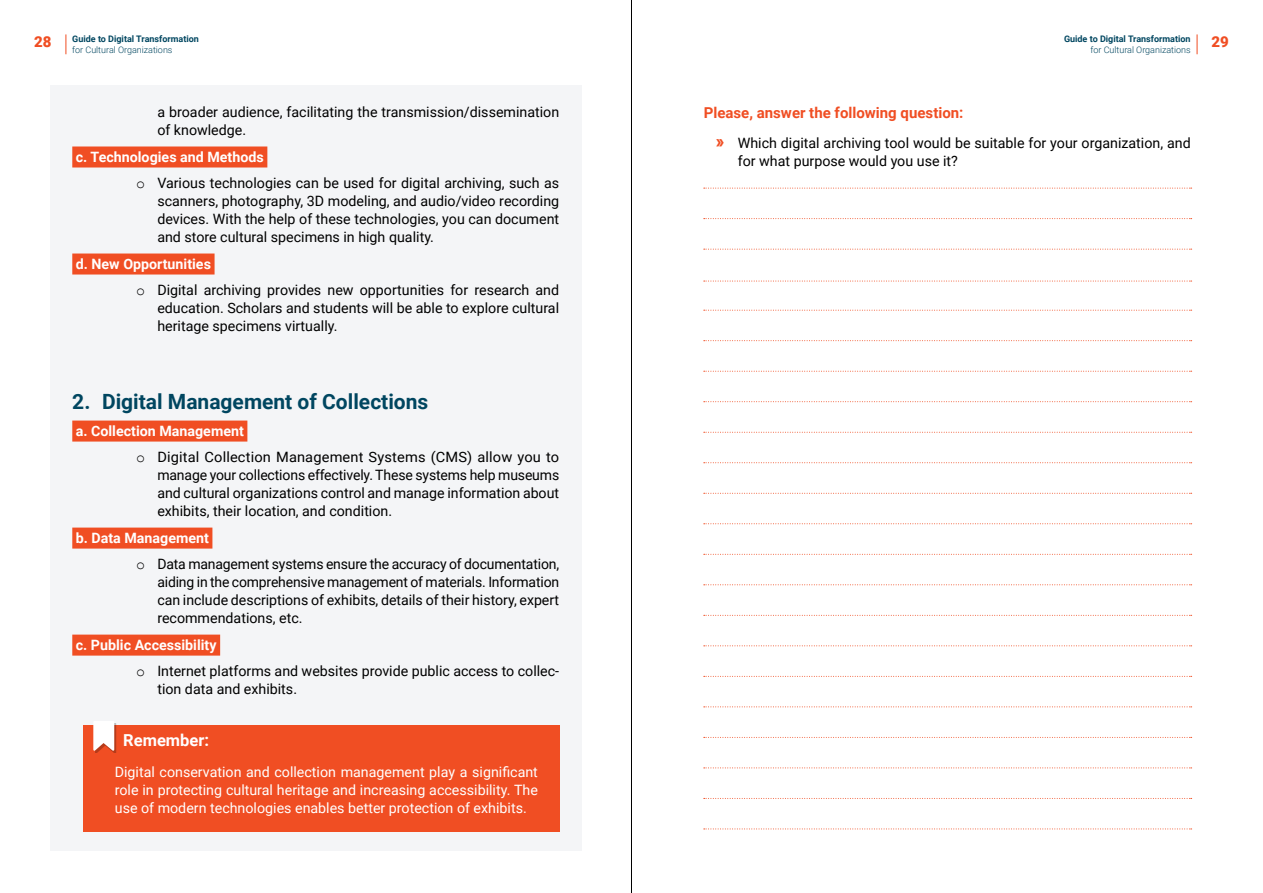
<style>
.page{position:relative;width:1263px;height:893px;background:#fff}
.page>*{position:absolute;margin:0;border:0;box-sizing:border-box;transform-origin:0 0}
.t1{font:700 21px "Roboto";color:#004660}
.t2{font:700 16.5px "Roboto";color:#fff}
.t3{font:700 15px "Roboto";color:#f04e23}
.t4{font:900 15px "Roboto";color:#f04e23}
.t5{font:14.25px/18px "Roboto";color:#000}
.t6{font:14.25px/18px "Roboto";color:#fff;text-align:justify}
.t7{font:700 9px "Roboto";color:#004660}
.t8{font:300 9px "Roboto";color:#004660}
.s1{font-weight:700;color:#fff}
.s2{font-family:"Courier New";font-size:15px}
.s3{font-family:"Nexa";font-weight:700;font-size:16.5px;color:#f04e23}
</style>
<div class="page">
<svg style="left:1197px;top:34px;width:1px;height:20px"></svg>
<svg style="left:66px;top:34px;width:1px;height:20px"></svg>
<div style="left:50px;top:85px;width:531px;height:765px;background:#f4f5f7"></div>
<div style="left:83px;top:725px;width:476px;height:107px;background:#f04e23"></div>
<div style="left:72px;top:146px;width:195px;height:21px;background:#f04e23"></div>
<div style="left:72px;top:253px;width:143px;height:21px;background:#f04e23"></div>
<div style="left:72px;top:421px;width:175px;height:21px;background:#f04e23"></div>
<div style="left:72px;top:528px;width:140px;height:21px;background:#f04e23"></div>
<div style="left:72px;top:635px;width:148px;height:21px;background:#f04e23"></div>
<svg style="left:704px;top:310px;width:488px;height:1px"></svg>
<svg style="left:704px;top:188px;width:488px;height:1px"></svg>
<svg style="left:704px;top:281px;width:488px;height:1px"></svg>
<svg style="left:704px;top:432px;width:488px;height:1px"></svg>
<svg style="left:704px;top:371px;width:488px;height:1px"></svg>
<svg style="left:704px;top:249px;width:488px;height:1px"></svg>
<svg style="left:704px;top:493px;width:488px;height:1px"></svg>
<svg style="left:704px;top:584px;width:488px;height:1px"></svg>
<svg style="left:704px;top:737px;width:488px;height:1px"></svg>
<svg style="left:704px;top:645px;width:488px;height:1px"></svg>
<svg style="left:704px;top:798px;width:488px;height:1px"></svg>
<svg style="left:704px;top:340px;width:488px;height:1px"></svg>
<svg style="left:704px;top:218px;width:488px;height:1px"></svg>
<svg style="left:704px;top:462px;width:488px;height:1px"></svg>
<svg style="left:704px;top:554px;width:488px;height:1px"></svg>
<svg style="left:704px;top:706px;width:488px;height:1px"></svg>
<svg style="left:704px;top:401px;width:488px;height:1px"></svg>
<svg style="left:704px;top:523px;width:488px;height:1px"></svg>
<svg style="left:704px;top:615px;width:488px;height:1px"></svg>
<svg style="left:704px;top:767px;width:488px;height:1px"></svg>
<svg style="left:704px;top:676px;width:488px;height:1px"></svg>
<svg style="left:704px;top:829px;width:488px;height:1px"></svg>
<div style="left:95px;top:723px;width:22px;height:30px;background:#000;opacity:.25"></div>
<svg style="left:93px;top:721px;width:21px;height:30px"></svg>
<hr style="left:631px;top:0;width:1px;height:893px;background:#000">
<p class="t7" style="left:72px;top:33px;width:128px">Guide to Digital Transformation</p>
<p class="t8" style="left:72px;top:43px;width:102px">for Cultural Organizations</p>
<p class="t7" style="left:1064px;top:33px;width:128px">Guide to Digital Transformation</p>
<p class="t8" style="left:1090px;top:43px;width:102px">for Cultural Organizations</p>
<p class="t4" style="left:34px;top:31px;width:19px">28</p>
<p class="t4" style="left:1211px;top:31px;width:19px">29</p>
<p class="t5" style="left:157px;top:102px;width:403px">a broader audience, facilitating the transmission/dissemination of knowledge.</p>
<p class="t5" style="left:136px;top:143px;width:425px;line-height:26.5px;text-indent:-60px"><span class="s1">c. Technologies and Methods<br></span><span class="s2">o</span> Various technologies can be used for digital archiving, such as</p>
<p class="t5" style="left:157px;top:191px;width:403px;text-align:justify">scanners, photography, 3D modeling, and audio/video recording devices. With the help of these technologies, you can document and store cultural specimens in high quality.</p>
<p class="t5" style="left:136px;top:250px;width:425px;line-height:26.5px;text-indent:-60px"><span class="s1">d. New Opportunities<br></span><span class="s2">o</span> Digital archiving provides new opportunities for research and</p>
<p class="t5" style="left:157px;top:298px;width:403px">education. Scholars and students will be able to explore cultural heritage specimens virtually.</p>
<h1 class="t1" style="left:72px;top:387px;width:358px">2. Digital Management of Collections</h1>
<p class="t5" style="left:136px;top:417px;width:425px;line-height:26.5px;text-indent:-60px"><span class="s1">a. Collection Management<br></span><span class="s2">o</span> Digital Collection Management Systems (CMS) allow you to</p>
<p class="t5" style="left:157px;top:465px;width:403px;text-align:justify">manage your collections effectively. These systems help museums and cultural organizations control and manage information about exhibits, their location, and condition.</p>
<p class="t5" style="left:136px;top:524px;width:425px;line-height:26.5px;text-indent:-60px"><span class="s1">b. Data Management<br></span><span class="s2">o</span> Data management systems ensure the accuracy of documentation,</p>
<p class="t5" style="left:157px;top:572px;width:403px;text-align:justify">aiding in the comprehensive management of materials. Information can include descriptions of exhibits, details of their history, expert recommendations, etc.</p>
<p class="t5" style="left:136px;top:631px;width:425px;line-height:26.5px;text-indent:-60px"><span class="s1">c. Public Accessibility<br></span><span class="s2">o</span> Internet platforms and websites provide public access to collec-</p>
<p class="t5" style="left:157px;top:679px;width:141px">tion data and exhibits.</p>
<p class="t2" style="left:123px;top:729px;width:87px">Remember:</p>
<p class="t6" style="left:115px;top:762px;width:425px">Digital conservation and collection management play a significant role in protecting cultural heritage and increasing accessibility. The use of modern technologies enables better protection of exhibits.</p>
<p class="t3" style="left:704px;top:102px;width:261px">Please, answer the following question:</p>
<p class="t5" style="left:738px;top:134px;width:454px;text-indent:-21px"><span class="s3">»</span> Which digital archiving tool would be suitable for your organization, and for what purpose would you use it?</p>
</div>
